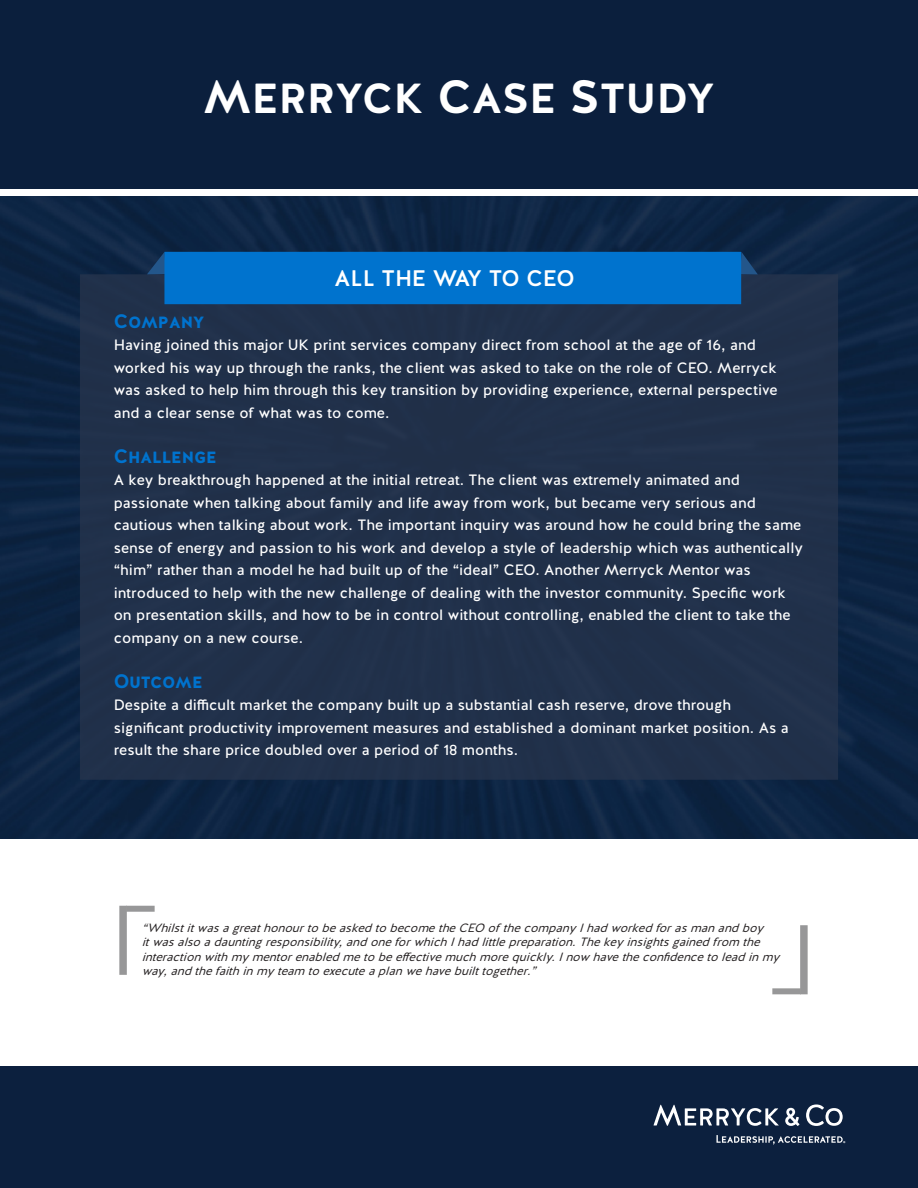
<style>
.page{position:relative;width:918px;height:1188px;background:#fff}
.page>*{position:absolute;margin:0;border:0;box-sizing:border-box;transform-origin:0 0}
.t1{font:700 42px "Halis R";color:#fff}
.t2{font:500 22.5px "Halis R";letter-spacing:-.02em;color:#fff}
.Paragraph_Style_2{font:600 19.5px "Halis R";color:#0073ce}
.Paragraph_Style_2-2{font:15px/22.5px "Halis R";color:#fff}
.t3{font:italic 12px/14.4px "Halis R";color:#231f20}
.t4{font:700 4.05px "Halis R";color:#fff}
.s1{font-size:46.5px}
</style>
<div class="page">
<div style="left:0;top:197px;width:918px;height:641px;background:#0c2442"></div>
<div style="left:0;top:1066px;width:918px;height:122px;background:#0c203e"></div>
<svg style="left:716px;top:1135px;width:127px;height:10px"></svg>
<svg style="left:785px;top:1108px;width:15px;height:18px"></svg>
<svg style="left:806px;top:1105px;width:37px;height:21px"></svg>
<svg style="left:654px;top:1105px;width:125px;height:21px"></svg>
<div style="left:80px;top:274px;width:758px;height:506px;background:#20304a"></div>
<div style="left:147px;top:252px;width:611px;height:52px;background:#0073ce"></div>
<div style="left:772px;top:988px;width:29px;height:6px;background:#979798"></div>
<div style="left:800px;top:925px;width:8px;height:69px;background:#979798"></div>
<div style="left:126px;top:906px;width:29px;height:6px;background:#979798"></div>
<div style="left:119px;top:906px;width:8px;height:69px;background:#979798"></div>
<div style="left:0;top:0;width:918px;height:189px;background:#0b1f3d"></div>
<p class="t1" style="left:203px;top:71px;width:513px"><span class="s1">M</span>ERRYCK <span class="s1">C</span>ASE <span class="s1">S</span>TUDY</p>
<p class="t2" style="left:335px;top:264px;width:242px">ALL THE WAY TO CEO</p>
<p class="Paragraph_Style_2" style="left:114px;top:308px;width:92px">COMPANY</p>
<p class="Paragraph_Style_2-2" style="left:114px;top:334px;width:665px">Having joined this major UK print services company direct from school at the age of 16, and worked his way up through the ranks, the client was asked to take on the role of CEO. Merryck was asked to help him through this key transition by providing experience, external perspective and a clear sense of what was to come.</p>
<p class="Paragraph_Style_2" style="left:114px;top:443px;width:105px">CHALLENGE</p>
<p class="Paragraph_Style_2-2" style="left:114px;top:469px;width:691px">A key breakthrough happened at the initial retreat. The client was extremely animated and passionate when talking about family and life away from work, but became very serious and cautious when talking about work. The important inquiry was around how he could bring the same sense of energy and passion to his work and develop a style of leadership which was authentically “him” rather than a model he had built up of the “ideal” CEO. Another Merryck Mentor was introduced to help with the new challenge of dealing with the investor community. Specific work on presentation skills, and how to be in control without controlling, enabled the client to take the company on a new course.</p>
<p class="Paragraph_Style_2" style="left:114px;top:668px;width:90px">OUTCOME</p>
<p class="Paragraph_Style_2-2" style="left:114px;top:694px;width:677px">Despite a difficult market the company built up a substantial cash reserve, drove through significant productivity improvement measures and established a dominant market position. As a result the share price doubled over a period of 18 months.</p>
<p class="t3" style="left:142px;top:921px;width:644px">“WhilstitwasagreathonourtobeaskedtobecometheCEO ofthecompanyIhadworkedforasmanandboy itwasalsoadauntingresponsibility,andoneforwhichIhadlittlepreparation.Thekeyinsightsgainedfrom the interactionwithmymentorenabledmetobeeffectivemuchmorequickly.Inow havetheconfidencetoleadinmy way,andthefaithinmyteam toexecuteaplanwehavebuilttogether.”</p>
<p class="t4" style="left:843px;top:1140px;width:4px">®</p>
</div>
